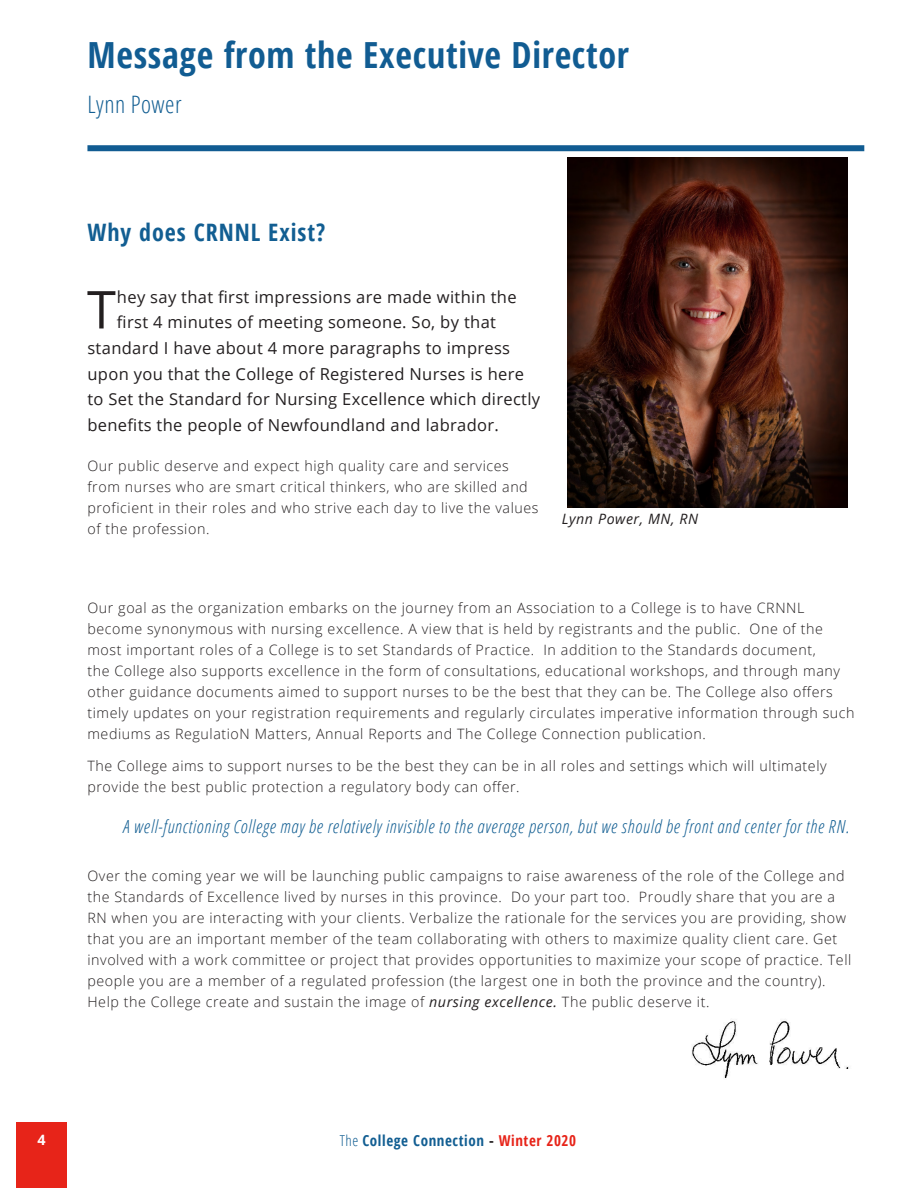
<style>
.page{position:relative;width:918px;height:1188px;background:#fff}
.page>*{position:absolute;margin:0;border:0;box-sizing:border-box;transform-origin:0 0}
.Large_Body__intro{font:52.2px "Open Sans";color:#231f20}
.Title_Header__Blue{font:700 36px "Open Sans Condensed";letter-spacing:.02em;color:#115c92}
.Header__Small_-_Blue{font:700 24px "Open Sans Condensed";letter-spacing:.04em;color:#125e92}
.Title_Sub-Header__Bl{font:300 24px "Open Sans Condensed";letter-spacing:.02em;color:#125e92}
.Pull_Quote__blue{font:italic 300 18px "Open Sans Condensed";letter-spacing:.04em;color:#125e92}
.Large_Body__intro-2{font:16.5px "Open Sans";letter-spacing:.02em;color:#231f20}
.t1{font:700 15px "Open Sans Condensed";letter-spacing:.04em;color:#125e92}
.t2{font:300 14.25px/21px "Open Sans";letter-spacing:.04em;color:#231f20}
.t3{font:italic 14.25px "Open Sans";letter-spacing:.04em;color:#231f20}
.t4{font:700 14.25px "Open Sans";color:#fff}
.s1{font-weight:400;font-style:italic}
.s2{font-weight:300}
.s3{color:#231f20}
.s4{color:#e72419}
</style>
<div class="page">
<div style="left:16px;top:1122px;width:50px;height:65px;background:#e72419"></div>
<div style="left:87px;top:145px;width:777px;height:6px;background:#115c92"></div>
<img style="left:567px;top:157px;width:280px;height:350px">
<img style="left:691px;top:1020px;width:158px;height:59px">
<p class="Title_Header__Blue" style="left:87px;top:30px;width:543px">Message from the Executive Director</p>
<p class="Title_Sub-Header__Bl" style="left:87px;top:88px;width:96px">Lynn Power</p>
<p class="Header__Small_-_Blue" style="left:87px;top:215px;width:239px">Why does CRNNL Exist?</p>
<p class="Large_Body__intro" style="left:87px;top:274px;width:30px">T</p>
<p class="Large_Body__intro-2" style="left:117px;top:285px;width:401px">hey say that first impressions are made within the</p>
<p class="Large_Body__intro-2" style="left:117px;top:311px;width:380px">first 4 minutes of meeting someone. So, by that</p>
<p class="Large_Body__intro-2" style="left:87px;top:336px;width:424px">standard I have about 4 more paragraphs to impress</p>
<p class="Large_Body__intro-2" style="left:87px;top:362px;width:438px">upon you that the College of Registered Nurses is here</p>
<p class="Large_Body__intro-2" style="left:87px;top:387px;width:454px">to Set the Standard for Nursing Excellence which directly</p>
<p class="Large_Body__intro-2" style="left:87px;top:413px;width:413px">benefits the people of Newfoundland and labrador.</p>
<p class="t2" style="left:87px;top:455px;width:452px">Our public deserve and expect high quality care and services from nurses who are smart critical thinkers, who are skilled and proficient in their roles and who strive each day to live the values of the profession.</p>
<p class="t3" style="left:561px;top:509px;width:138px">Lynn Power, MN, RN</p>
<p class="t2" style="left:87px;top:597px;width:768px">Our goal as the organization embarks on the journey from an Association to a College is to have CRNNL become synonymous with nursing excellence. A view that is held by registrants and the public. One of the most important roles of a College is to set Standards of Practice. In addition to the Standards document,<br>the College also supports excellence in the form of consultations, educational workshops, and through many other guidance documents aimed to support nurses to be the best that they can be. The College also offers timely updates on your registration requirements and regularly circulates imperative information through such mediums as RegulatioN Matters, Annual Reports and The College Connection publication.</p>
<p class="t2" style="left:87px;top:755px;width:740px">The College aims to support nurses to be the best they can be in all roles and settings which will ultimately provide the best public protection a regulatory body can offer.</p>
<p class="Pull_Quote__blue" style="left:123px;top:814px;width:727px">A well-functioning College may be relatively invisible to the average person, but we should be front and center for the RN.</p>
<p class="t2" style="left:87px;top:865px;width:765px">Over the coming year we will be launching public campaigns to raise awareness of the role of the College and the Standards of Excellence lived by nurses in this province. Do your part too. Proudly share that you are a RN when you are interacting with your clients. Verbalize the rationale for the services you are providing, show that you are an important member of the team collaborating with others to maximize quality client care. Get involved with a work committee or project that provides opportunities to maximize your scope of practice. Tell people you are a member of a regulated profession (the largest one in both the province and the country).</p>
<p class="t2" style="left:87px;top:991px;width:623px">Help the College create and sustain the image of <span class="s1">nursing excellence.</span> The public deserve it.</p>
<p class="t4" style="left:37px;top:1129px;width:10px">4</p>
<p class="t1" style="left:339px;top:1129px;width:238px"><span class="s2">The</span> College Connection <span class="s3">-</span> <span class="s4">Winter 2020</span></p>
</div>
